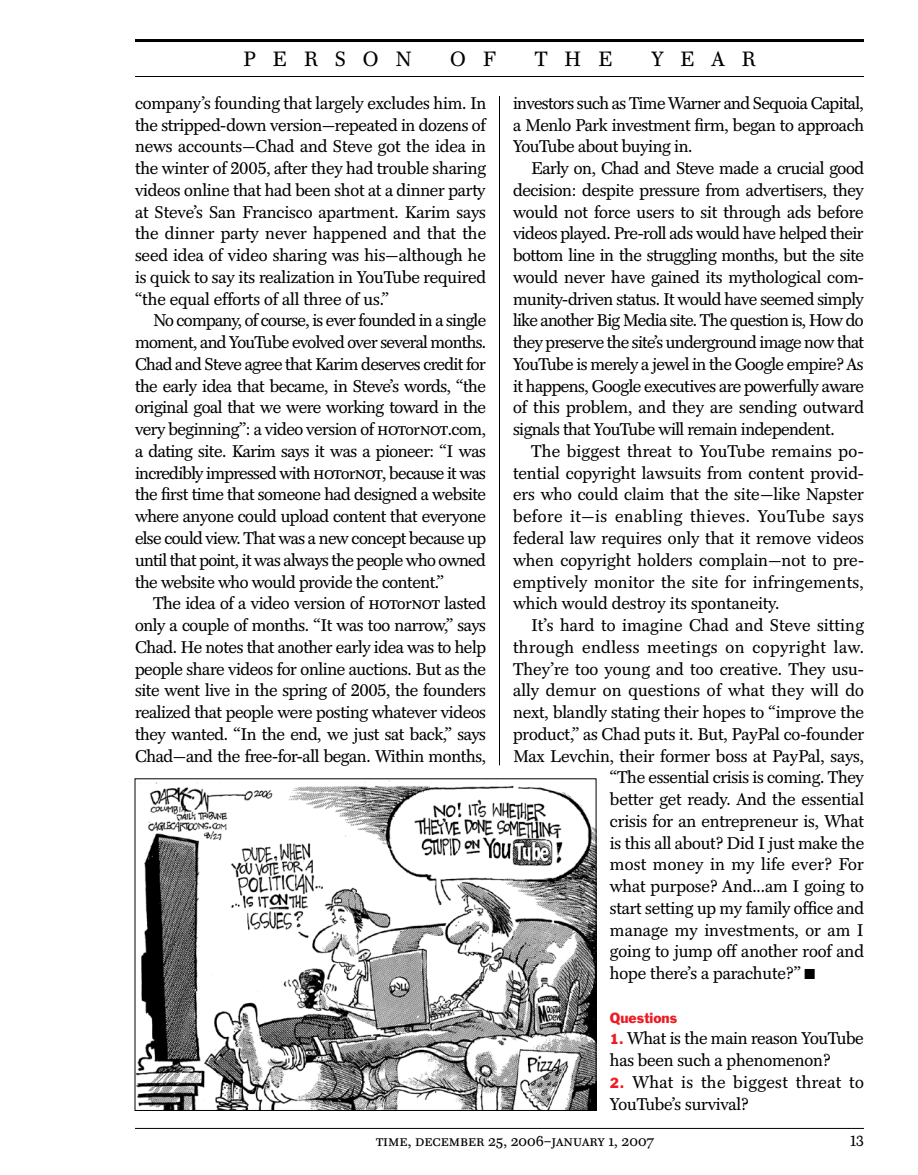
<style>
.page{position:relative;width:918px;height:1175px;background:#fff}
.page>*{position:absolute;margin:0;border:0;box-sizing:border-box;transform-origin:0 0}
.t1{font:21px "Caledonia";color:#000}
.t2{font:17.25px/21.8px "Caledonia";letter-spacing:-.005em;color:#000;text-align:justify}
.t3{font:17.25px/21.8px "Caledonia";letter-spacing:.025em;color:#000}
.t4{font:17.25px "Caledonia";letter-spacing:.015em;color:#000}
.t5{font:15px "Caledonia Small Caps";color:#000}
.t6{font:15px "Caledonia";color:#000}
.t7{font:13.5px "Franklin Gothic BT";color:#ed1c24}
.s1{font-family:"Caledonia Small Caps"}
.s2{font-size:16.5px}
.s3{font-family:"Franklin Gothic BT";font-size:13.5px;color:#ed1c24}
</style>
<div class="page">
<hr style="left:135px;top:1128px;width:729px;height:1px;background:#000">
<hr style="left:499px;top:96px;width:1px;height:669px;background:#000">
<hr style="left:135px;top:39px;width:729px;height:3px;background:#000">
<hr style="left:135px;top:76px;width:729px;height:1px;background:#000">
<img style="left:137px;top:780px;width:457px;height:328px">
<p class="t1" style="left:243px;top:47px;width:29px">person</p>
<p class="t1" style="left:450px;top:47px;width:24px">of</p>
<p class="t1" style="left:535px;top:47px;width:27px">the</p>
<p class="t1" style="left:651px;top:47px;width:28px">year</p>
<p class="t2" style="left:135px;top:92px;width:353px">company’s founding that largely excludes him. In the stripped-down version—repeated in dozens of news accounts—Chad and Steve got the idea in the winter of 2005, after they had trouble sharing videos online that had been shot at a dinner party at Steve’s San Francisco apartment. Karim says the dinner party never happened and that the seed idea of video sharing was his—although he is quick to say its realization in YouTube required “the equal efforts of all three of us.”</p>
<p class="t2" style="left:135px;top:310px;width:353px;text-indent:18px">No company, of course, is ever founded in a single moment, and YouTube evolved over several months.<br>Chad and Steve agree that Karim deserves credit for the early idea that became, in Steve’s words, “the original goal that we were working toward in the very beginning”: a video version of <span class="s1">hot</span><span class="s2">or</span><span class="s1">not</span>.com, a dating site. Karim says it was a pioneer: “I was incredibly impressed with <span class="s1">hot</span><span class="s2">or</span><span class="s1">not</span>, because it was the first time that someone had designed a website where anyone could upload content that everyone else could view. That was a new concept because up until that point, it was always the people who owned the website who would provide the content.”</p>
<p class="t2" style="left:135px;top:593px;width:353px;text-indent:18px">The idea of a video version of <span class="s1">hot</span><span class="s2">or</span><span class="s1">not</span> lasted only a couple of months. “It was too narrow,” says Chad. He notes that another early idea was to help people share videos for online auctions. But as the site went live in the spring of 2005, the founders realized that people were posting whatever videos they wanted. “In the end, we just sat back,” says Chad—and the free-for-all began. Within months,</p>
<p class="t2" style="left:513px;top:92px;width:353px">investors such as Time Warner and Sequoia Capital, a Menlo Park investment firm, began to approach YouTube about buying in.</p>
<p class="t2" style="left:513px;top:158px;width:353px;text-indent:18px">Early on, Chad and Steve made a crucial good decision: despite pressure from advertisers, they would not force users to sit through ads before videos played. Pre-roll ads would have helped their bottom line in the struggling months, but the site would never have gained its mythological com&shy;munity-driven status. It would have seemed simply like another Big Media site. The question is, How do they preserve the site’s underground image now that YouTube is merely a jewel in the Google empire? As it happens, Google executives are powerfully aware of this problem, and they are sending outward signals that YouTube will remain independent.</p>
<p class="t2" style="left:513px;top:440px;width:353px;text-indent:18px">The biggest threat to YouTube remains po&shy;tential copyright lawsuits from content provid&shy;ers who could claim that the site—like Napster before it—is enabling thieves. YouTube says federal law requires only that it remove videos when copyright holders complain—not to pre&shy;emptively monitor the site for infringements, which would destroy its spontaneity.</p>
<p class="t2" style="left:531px;top:614px;width:334px">It’s hard to imagine Chad and Steve sitting</p>
<p class="t3" style="left:513px;top:636px;width:352px">through endless meetings on copyright law.</p>
<p class="t2" style="left:513px;top:658px;width:353px">They’re too young and too creative. They usu-</p>
<p class="t4" style="left:513px;top:681px;width:353px">ally demur on questions of what they will do</p>
<p class="t2" style="left:513px;top:701px;width:353px">next, blandly stating their hopes to “improve the</p>
<p class="t2" style="left:513px;top:723px;width:353px">product,” as Chad puts it. But, PayPal co-founder</p>
<p class="t2" style="left:513px;top:745px;width:353px">Max Levchin, their former boss at PayPal, says,</p>
<p class="t2" style="left:610px;top:767px;width:255px">“The essential crisis is coming. They</p>
<p class="t2" style="left:610px;top:788px;width:256px">better get ready. And the essential</p>
<p class="t2" style="left:610px;top:810px;width:256px">crisis for an entrepreneur is, What</p>
<p class="t2" style="left:610px;top:832px;width:256px">is this all about? Did I just make the</p>
<p class="t2" style="left:610px;top:854px;width:256px">most money in my life ever? For</p>
<p class="t2" style="left:610px;top:875px;width:256px">what purpose? And...am I going to</p>
<p class="t2" style="left:610px;top:897px;width:256px">start setting up my family office and</p>
<p class="t2" style="left:610px;top:919px;width:255px">manage my investments, or am I</p>
<p class="t2" style="left:610px;top:941px;width:256px">going to jump off another roof and</p>
<p class="t2" style="left:610px;top:962px;width:206px">hope there’s a parachute?” π</p>
<p class="t7" style="left:610px;top:1009px;width:69px">Questions</p>
<p class="t2" style="left:610px;top:1028px;width:255px"><span class="s3">1.</span> What is the main reason YouTube has been such a phenomenon?</p>
<p class="t3" style="left:610px;top:1071px;width:255px"><span class="s3">2.</span> What is the biggest threat to<br>YouTube’s survival?</p>
<p class="t5" style="left:376px;top:1132px;width:279px">time, december 25, 2006–january 1, 2007</p>
<p class="t6" style="left:850px;top:1132px;width:15px">13</p>
</div>
